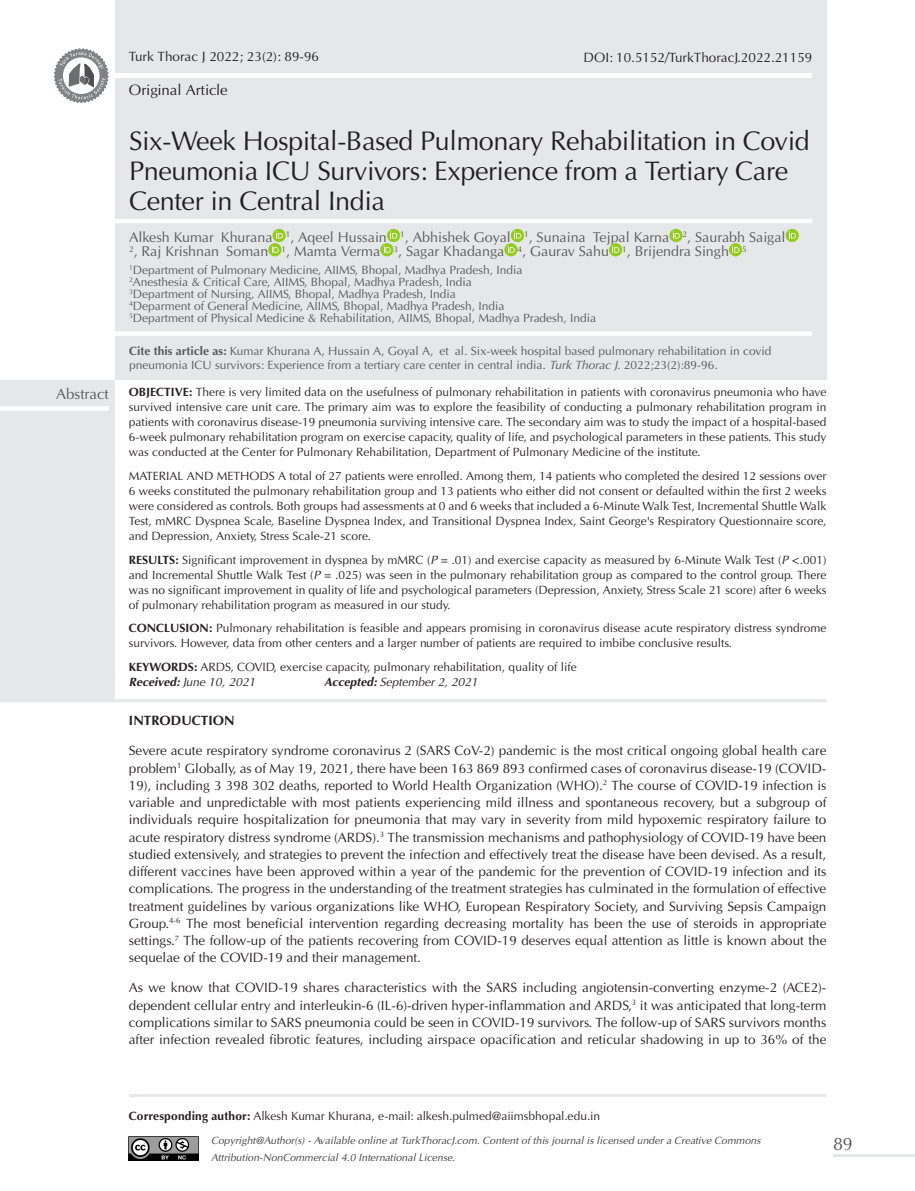
<style>
.page{position:relative;width:915px;height:1191px;background:#fff}
.page>*{position:absolute;margin:0;border:0;box-sizing:border-box;transform-origin:0 0}
.t1{font:27px/30px "Optima Normal Tr";letter-spacing:-.015em;color:#231f20}
.t2{font:18px "Optima Normal Tr";color:#57585a}
.t3{font:15px "Optima Normal Tr";color:#231f20}
.t4{font:15px "Optima Normal Tr";color:#57585a}
.t5{font:14.25px/14.2px "Optima Normal Tr";color:#57585a}
.t6{font:13.5px/17.2px "Optima Normal Tr";color:#231f20;text-align:justify}
.t7{font:13.5px "Optima Bold Tr";color:#231f20}
.t8{font:12px/15px "Optima Normal Tr";color:#231f20;text-align:justify}
.t9{font:12px/12px "Optima Normal Tr";color:#57585a}
.t10{font:12px "Optima Italic Tr";color:#231f20}
.t11{font:10.5px/16.5px "Optima Italic Tr";color:#3e3e3f}
.s1{font-family:"Optima Bold Tr"}
.s2{font-family:"Optima Italic Tr"}
.s3{font-family:"STIX General"}
.s4{font-family:"Optima Tr";font-weight:700;font-style:italic}
</style>
<div class="page">
<div style="left:115px;top:0;width:711px;height:262px;background:#e6e7e9"></div>
<hr style="left:45px;top:74px;width:767px;height:4px;background:#fff">
<svg style="left:53px;top:48px;width:56px;height:55px"></svg>
<hr style="left:833px;top:1154px;width:81px;height:2px;background:#e6e7e9">
<img style="left:129px;top:1136px;width:69px;height:24px">
<div style="left:0;top:380px;width:115px;height:87px;background:#e6e7e9"></div>
<div style="left:114px;top:460px;width:712px;height:90px;background:#fff"></div>
<div style="left:0;top:463px;width:115px;height:88px;background:#e6e7e9"></div>
<div style="left:114px;top:544px;width:712px;height:74px;background:#fff"></div>
<div style="left:0;top:547px;width:115px;height:72px;background:#e6e7e9"></div>
<div style="left:114px;top:612px;width:712px;height:45px;background:#fff"></div>
<div style="left:0;top:615px;width:115px;height:43px;background:#e6e7e9"></div>
<div style="left:114px;top:651px;width:712px;height:30px;background:#fff"></div>
<div style="left:0;top:654px;width:115px;height:28px;background:#e6e7e9"></div>
<div style="left:114px;top:665px;width:712px;height:31px;background:#fff"></div>
<div style="left:0;top:669px;width:115px;height:33px;background:#e6e7e9"></div>
<hr style="left:0;top:699px;width:826px;height:3px;background:#e6e7e9">
<div style="left:0;top:406px;width:109px;height:5px;background:#fff"></div>
<div style="left:115px;top:130px;width:711px;height:250px;background:#e6e7e9"></div>
<hr style="left:111px;top:219px;width:700px;height:4px;background:#fff">
<div style="left:111px;top:331px;width:700px;height:5px;background:#fff"></div>
<svg style="left:272px;top:229px;width:13px;height:13px"></svg>
<svg style="left:276px;top:231px;width:7px;height:7px"></svg>
<svg style="left:387px;top:229px;width:13px;height:13px"></svg>
<svg style="left:390px;top:231px;width:7px;height:7px"></svg>
<svg style="left:510px;top:229px;width:14px;height:13px"></svg>
<svg style="left:514px;top:231px;width:7px;height:7px"></svg>
<svg style="left:669px;top:229px;width:13px;height:13px"></svg>
<svg style="left:672px;top:231px;width:7px;height:7px"></svg>
<svg style="left:785px;top:229px;width:13px;height:13px"></svg>
<svg style="left:788px;top:231px;width:7px;height:7px"></svg>
<svg style="left:268px;top:243px;width:13px;height:13px"></svg>
<svg style="left:271px;top:245px;width:8px;height:8px"></svg>
<svg style="left:380px;top:243px;width:13px;height:13px"></svg>
<svg style="left:383px;top:245px;width:7px;height:8px"></svg>
<svg style="left:504px;top:243px;width:13px;height:13px"></svg>
<svg style="left:507px;top:245px;width:7px;height:8px"></svg>
<svg style="left:608px;top:243px;width:14px;height:13px"></svg>
<svg style="left:612px;top:245px;width:7px;height:8px"></svg>
<svg style="left:728px;top:243px;width:14px;height:13px"></svg>
<svg style="left:732px;top:245px;width:7px;height:8px"></svg>
<hr style="left:129px;top:1094px;width:697px;height:3px;background:#e6e7e9">
<p class="t4" style="left:56px;top:385px;width:54px">Abstract</p>
<p class="t6" style="left:129px;top:48px;width:192px">Turk Thorac J 2022; 23(2): 89-96</p>
<p class="t6" style="left:583px;top:49px;width:230px">DOI: 10.5152/TurkThoracJ.2022.21159</p>
<p class="t3" style="left:129px;top:81px;width:100px">Original Article</p>
<h1 class="t1" style="left:129px;top:126px;width:682px">Six-Week Hospital-Based Pulmonary Rehabilitation in Covid<br>Pneumonia ICU Survivors: Experience from a Tertiary Care<br>Center in Central India</h1>
<p class="t5" style="left:129px;top:230px;width:657px">Alkesh Kumar Khurana <sup>1</sup>, Aqeel Hussain <sup>1</sup>, Abhishek Goyal <sup>1</sup>, Sunaina Tejpal Karna <sup>2</sup>, Saurabh Saigal<br><sup>2</sup>, Raj Krishnan Soman <sup>1</sup>, Mamta Verma <sup>3</sup>, Sagar Khadanga <sup>4</sup>, Gaurav Sahu <sup>1</sup>, Brijendra Singh <sup>5</sup></p>
<p class="t9" style="left:129px;top:264px;width:468px"><sup>1</sup>Department of Pulmonary Medicine, AIIMS, Bhopal, Madhya Pradesh, India<br><sup>2</sup>Anesthesia &amp; Critical Care, AIIMS, Bhopal, Madhya Pradesh, India<br><sup>3</sup>Department of Nursing, AIIMS, Bhopal, Madhya Pradesh, India<br><sup>4</sup>Deparment of General Medicine, AIIMS, Bhopal, Madhya Pradesh, India<br><sup>5</sup>Department of Physical Medicine &amp; Rehabilitation, AIIMS, Bhopal, Madhya Pradesh, India</p>
<p class="t9" style="left:129px;top:343px;width:643px;line-height:14.4px"><span class="s1">Cite this article as:</span> Kumar Khurana A, Hussain A, Goyal A, et al. Six-week hospital based pulmonary rehabilitation in covid pneumonia ICU survivors: Experience from a tertiary care center in central india. <span class="s2">Turk Thorac J.</span> 2022;23(2):89-96.</p>
<p class="t8" style="left:129px;top:385px;width:699px"><span class="s1">OBJECTIVE:</span> There is very limited data on the usefulness of pulmonary rehabilitation in patients with coronavirus pneumonia who have survived intensive care unit care. The primary aim was to explore the feasibility of conducting a pulmonary rehabilitation program in patients with coronavirus disease-19 pneumonia surviving intensive care. The secondary aim was to study the impact of a hospital-based 6-week pulmonary rehabilitation program on exercise capacity, quality of life, and psychological parameters in these patients. This study was conducted at the Center for Pulmonary Rehabilitation, Department of Pulmonary Medicine of the institute.</p>
<p class="t8" style="left:129px;top:468px;width:698px">MATERIAL AND METHODS A total of 27 patients were enrolled. Among them, 14 patients who completed the desired 12 sessions over 6 weeks constituted the pulmonary rehabilitation group and 13 patients who either did not consent or defaulted within the first 2 weeks were considered as controls. Both groups had assessments at 0 and 6 weeks that included a 6-Minute Walk Test, Incremental Shuttle Walk Test, mMRC Dyspnea Scale, Baseline Dyspnea Index, and Transitional Dyspnea Index, Saint George's Respiratory Questionnaire score, and Depression, Anxiety, Stress Scale-21 score.</p>
<p class="t8" style="left:129px;top:552px;width:698px"><span class="s1">RESULTS:</span> Significant improvement in dyspnea by mMRC (<span class="s2">P</span> = .01) and exercise capacity as measured by 6-Minute Walk Test (<span class="s2">P</span> <span class="s3">&lt;</span>.001) and Incremental Shuttle Walk Test (<span class="s2">P</span> = .025) was seen in the pulmonary rehabilitation group as compared to the control group. There was no significant improvement in quality of life and psychological parameters (Depression, Anxiety, Stress Scale 21 score) after 6 weeks of pulmonary rehabilitation program as measured in our study.</p>
<p class="t8" style="left:129px;top:620px;width:698px"><span class="s1">CONCLUSION:</span> Pulmonary rehabilitation is feasible and appears promising in coronavirus disease acute respiratory distress syndrome survivors. However, data from other centers and a larger number of patients are required to imbibe conclusive results.</p>
<p class="t8" style="left:129px;top:659px;width:449px"><span class="s1">KEYWORDS:</span> ARDS, COVID, exercise capacity, pulmonary rehabilitation, quality of life</p>
<p class="t10" style="left:129px;top:674px;width:128px"><span class="s4">Received:</span> June 10, 2021</p>
<p class="t10" style="left:324px;top:674px;width:155px"><span class="s4">Accepted:</span> September 2, 2021</p>
<p class="t7" style="left:129px;top:712px;width:107px">INTRODUCTION</p>
<p class="t6" style="left:129px;top:742px;width:698px">Severe acute respiratory syndrome coronavirus 2 (SARS CoV-2) pandemic is the most critical ongoing global health care problem<sup>1</sup> Globally, as of May 19, 2021, there have been 163 869 893 confirmed cases of coronavirus disease-19 (COVID-19), including 3 398 302 deaths, reported to World Health Organization (WHO).<sup>2</sup> The course of COVID-19 infection is variable and unpredictable with most patients experiencing mild illness and spontaneous recovery, but a subgroup of individuals require hospitalization for pneumonia that may vary in severity from mild hypoxemic respiratory failure to acute respiratory distress syndrome (ARDS).<sup>3</sup> The transmission mechanisms and pathophysiology of COVID-19 have been studied extensively, and strategies to prevent the infection and effectively treat the disease have been devised. As a result, different vaccines have been approved within a year of the pandemic for the prevention of COVID-19 infection and its complications. The progress in the understanding of the treatment strategies has culminated in the formulation of effective treatment guidelines by various organizations like WHO, European Respiratory Society, and Surviving Sepsis Campaign Group.<sup>4-6</sup> The most beneficial intervention regarding decreasing mortality has been the use of steroids in appropriate settings.<sup>7</sup> The follow-up of the patients recovering from COVID-19 deserves equal attention as little is known about the sequelae of the COVID-19 and their management.</p>
<p class="t6" style="left:129px;top:979px;width:698px">As we know that COVID-19 shares characteristics with the SARS including angiotensin-converting enzyme-2 (ACE2)- dependent cellular entry and interleukin-6 (IL-6)-driven hyper-inflammation and ARDS,<sup>3</sup> it was anticipated that long-term complications similar to SARS pneumonia could be seen in COVID-19 survivors. The follow-up of SARS survivors months after infection revealed fibrotic features, including airspace opacification and reticular shadowing in up to 36% of the</p>
<p class="t8" style="left:129px;top:1108px;width:472px"><span class="s1">Corresponding author:</span> Alkesh Kumar Khurana, e-mail: alkesh.pulmed@aiimsbhopal.edu.in</p>
<p class="t11" style="left:211px;top:1132px;width:550px">Copyright@Author(s) - Available online at TurkThoracJ.com. Content of this journal is licensed under a Creative Commons<br>Attribution-NonCommercial 4.0 International License.</p>
<h2 class="t2" style="left:833px;top:1132px;width:21px">89</h2>
</div>
